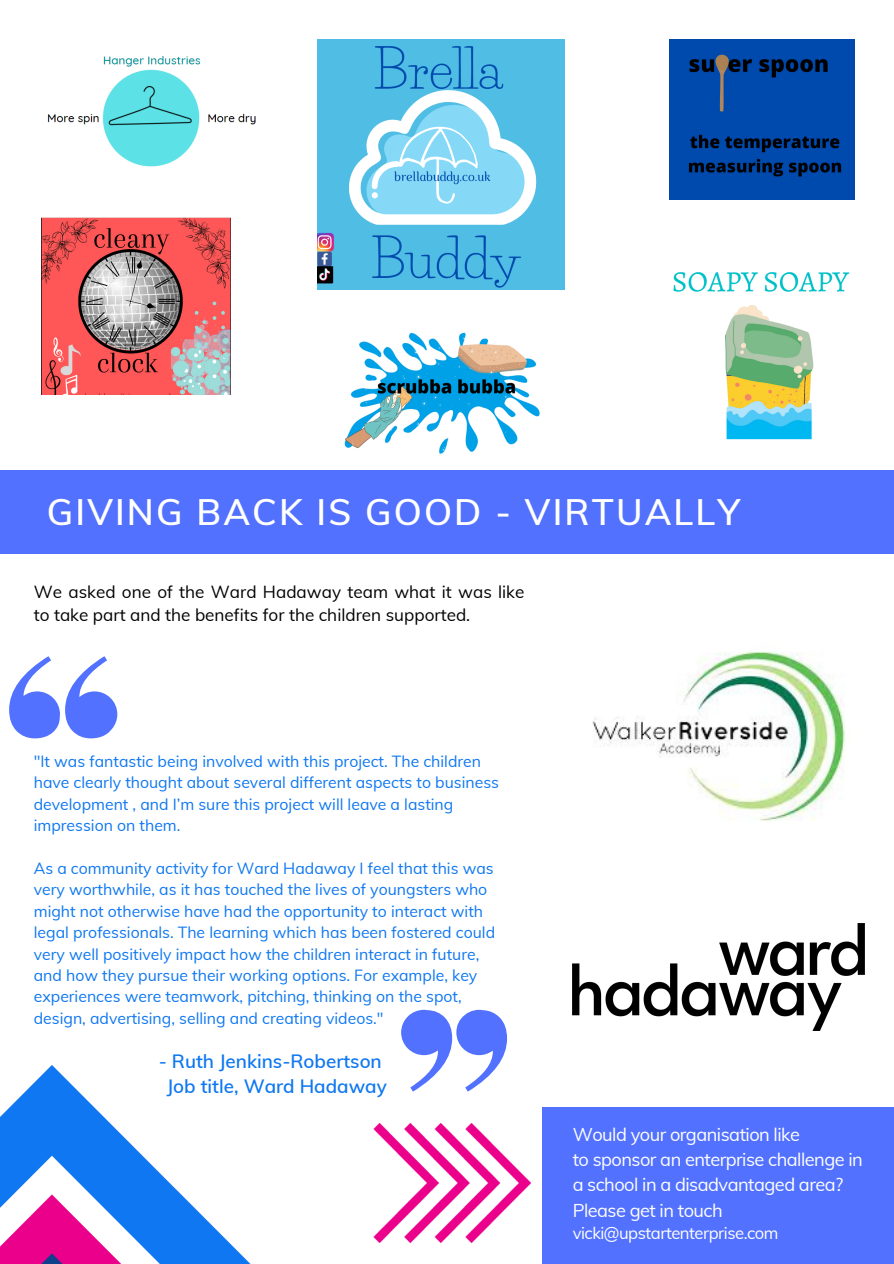
<style>
.page{position:relative;width:894px;height:1264px;background:#fff}
.page>*{position:absolute;margin:0;border:0;box-sizing:border-box;transform-origin:0 0}
.t1{font:600 36px "Muli";letter-spacing:.06em;color:#fff}
.t2{font:600 18.9px "Muli";color:#0e77f1}
.t3{font:18.15px "Muli";letter-spacing:-.03em;color:#fff}
.t4{font:17.1px/23.4px "Muli";color:#000}
.t5{font:16.65px "Muli";letter-spacing:-.03em;color:#fff}
.t6{font:15.75px/21.5px "Muli";color:#0e77f1}
</style>
<div class="page">
<div style="left:0;top:470px;width:893px;height:83px;background:#5271ff"></div>
<img style="left:0;top:1065px;width:474px;height:198px">
<svg style="left:401px;top:1009px;width:106px;height:82px"></svg>
<div style="left:542px;top:1107px;width:351px;height:156px;background:#5271ff"></div>
<img style="left:373px;top:1123px;width:157px;height:118px">
<svg style="left:9px;top:656px;width:108px;height:82px"></svg>
<img style="left:669px;top:40px;width:184px;height:160px">
<img style="left:673px;top:272px;width:177px;height:168px">
<img style="left:41px;top:218px;width:189px;height:176px">
<img style="left:344px;top:332px;width:196px;height:122px">
<img style="left:317px;top:40px;width:247px;height:250px">
<img style="left:47px;top:56px;width:209px;height:111px">
<img style="left:592px;top:651px;width:253px;height:170px">
<img style="left:572px;top:923px;width:292px;height:107px">
<p class="t1" style="left:47px;top:488px;width:694px">GIVING BACK IS GOOD - VIRTUALLY</p>
<p class="t4" style="left:34px;top:580px;width:492px">We asked one of the Ward Hadaway team what it was like to take part and the benefits for the children supported.</p>
<p class="t6" style="left:34px;top:750px;width:466px">"It was fantastic being involved with this project. The children have clearly thought about several different aspects to business development , and I’m sure this project will leave a lasting impression on them.</p>
<p class="t6" style="left:34px;top:857px;width:463px">As a community activity for Ward Hadaway I feel that this was very worthwhile, as it has touched the lives of youngsters who might not otherwise have had the opportunity to interact with legal professionals. The learning which has been fostered could very well positively impact how the children interact in future, and how they pursue their working options. For example, key experiences were teamwork, pitching, thinking on the spot, design, advertising, selling and creating videos."</p>
<p class="t2" style="left:159px;top:1048px;width:224px">- Ruth Jenkins-Robertson</p>
<p class="t2" style="left:167px;top:1074px;width:221px">Job title, Ward Hadaway</p>
<p class="t3" style="left:572px;top:1123px;width:229px">Would your organisation like</p>
<p class="t3" style="left:572px;top:1148px;width:291px">to sponsor an enterprise challenge in</p>
<p class="t3" style="left:572px;top:1173px;width:272px">a school in a disadvantaged area?</p>
<p class="t3" style="left:572px;top:1198px;width:151px">Please get in touch</p>
<p class="t5" style="left:572px;top:1222px;width:207px">vicki@upstartenterprise.com</p>
</div>
